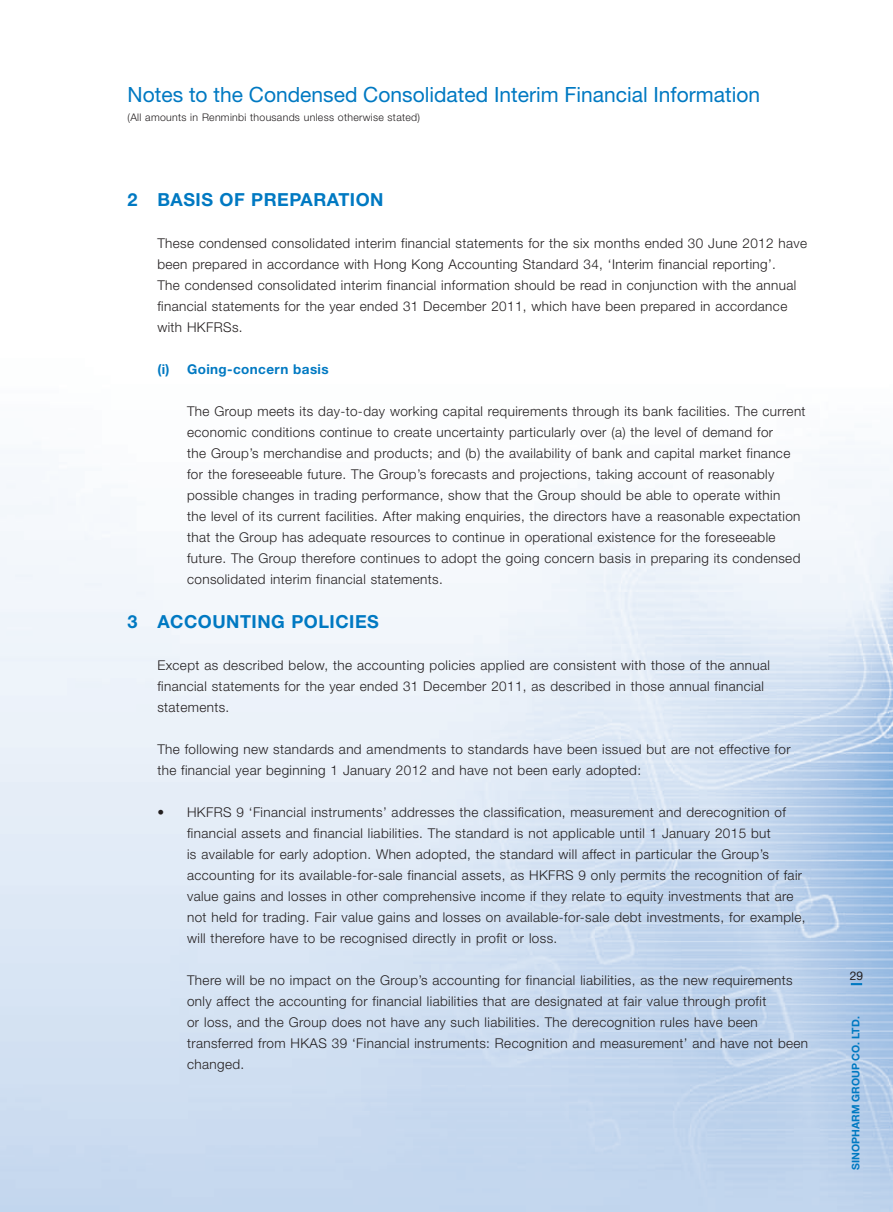
<style>
.page{position:relative;width:893px;height:1212px;background:#fff}
.page>*{position:absolute;margin:0;border:0;box-sizing:border-box;transform-origin:0 0}
.t1{font:21px "Helvetica Neue LT Std";color:#0079c2}
.t2{font:700 18px "Helvetica Neue LT Std";letter-spacing:.03em;color:#0079c2}
.t3{font:300 13.5px/21px "Helvetica Neue LT Std";letter-spacing:.03em;color:#231f20}
.t4{font:700 13.5px "Helvetica Neue LT Std";letter-spacing:.03em;color:#0079c2}
.t5{font:12px "Helvetica Neue LT Std";color:#231f20}
.t6{font:300 10.5px "Helvetica Neue LT Std";letter-spacing:.03em;color:#231f20}
.t7{font:700 10.5px "Helvetica Neue LT Std";color:#0079c2}
</style>
<div class="page">
<svg style="left:851px;top:983px;width:11px;height:2px"></svg>
<h1 class="t1" style="left:128px;top:82px;width:634px">Notes to the Condensed Consolidated Interim Financial Information</h1>
<p class="t6" style="left:128px;top:111px;width:294px">(All amounts in Renminbi thousands unless otherwise stated)</p>
<h2 class="t2" style="left:128px;top:189px;width:258px">2 BASIS OF PREPARATION</h2>
<p class="t3" style="left:157px;top:233px;width:651px">These condensed consolidated interim financial statements for the six months ended 30 June 2012 have been prepared in accordance with Hong Kong Accounting Standard 34, ‘Interim financial reporting’.<br>The condensed consolidated interim financial information should be read in conjunction with the annual financial statements for the year ended 31 December 2011, which have been prepared in accordance with HKFRSs.</p>
<p class="t4" style="left:157px;top:361px;width:173px">(I) GOING-CONCERN BASIS</p>
<p class="t3" style="left:187px;top:401px;width:620px">The Group meets its day-to-day working capital requirements through its bank facilities. The current economic conditions continue to create uncertainty particularly over (a) the level of demand for<br>the Group’s merchandise and products; and (b) the availability of bank and capital market finance for the foreseeable future. The Group’s forecasts and projections, taking account of reasonably possible changes in trading performance, show that the Group should be able to operate within<br>the level of its current facilities. After making enquiries, the directors have a reasonable expectation that the Group has adequate resources to continue in operational existence for the foreseeable future. The Group therefore continues to adopt the going concern basis in preparing its condensed consolidated interim financial statements.</p>
<h2 class="t2" style="left:128px;top:610px;width:27px">3 ACC</h2>
<h2 class="t2" style="left:198px;top:610px;width:170px">OUNTING POLICIES</h2>
<p class="t3" style="left:157px;top:654px;width:614px">Except as described below, the accounting policies applied are consistent with those of the annual financial statements for the year ended 31 December 2011, as described in those annual financial statements.</p>
<p class="t3" style="left:157px;top:738px;width:635px">The following new standards and amendments to standards have been issued but are not effective for the financial year beginning 1 January 2012 and have not been early adopted:</p>
<p class="t3" style="left:187px;top:801px;width:620px;text-indent:-30px">• HKFRS 9 ‘Financial instruments’ addresses the classification, measurement and derecognition of financial assets and financial liabilities. The standard is not applicable until 1 January 2015 but<br>is available for early adoption. When adopted, the standard will affect in particular the Group’s accounting for its available-for-sale financial assets, as HKFRS 9 only permits the recognition of fair value gains and losses in other comprehensive income if they relate to equity investments that are not held for trading. Fair value gains and losses on available-for-sale debt investments, for example, will therefore have to be recognised directly in profit or loss.</p>
<p class="t3" style="left:187px;top:969px;width:623px">There will be no impact on the Group’s accounting for financial liabilities, as the new requirements only affect the accounting for financial liabilities that are designated at fair value through profit<br>or loss, and the Group does not have any such liabilities. The derecognition rules have been transferred from HKAS 39 ‘Financial instruments: Recognition and measurement’ and have not been changed.</p>
<p class="t5" style="left:850px;top:968px;width:15px">29</p>
<p class="t7" style="left:849px;top:1170px;width:155px;rotate:-90deg">SINOPHARM GROUP CO. LTD.</p>
</div>
